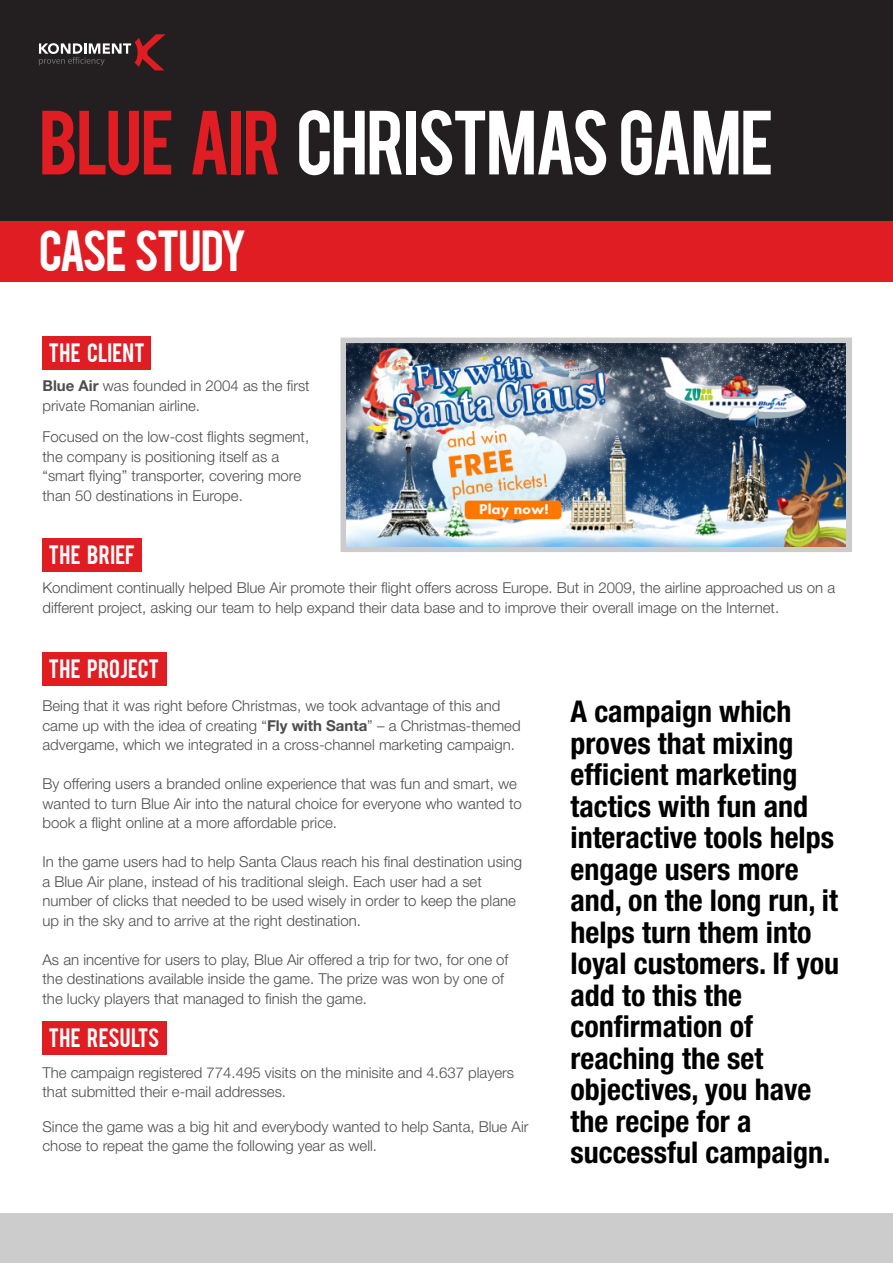
<style>
.page{position:relative;width:893px;height:1263px;background:#fff}
.page>*{position:absolute;margin:0;border:0;box-sizing:border-box;transform-origin:0 0}
.t1{font:71.4px "Bebas";letter-spacing:-.03em;color:#fff}
.t2{font:45.6px "Bebas";letter-spacing:-.05em;color:#fff}
.t3{font:700 condensed 30px/31.5px "Helvetica Neue LT Pro";color:#000}
.t4{font:20.85px "Bebas";letter-spacing:.005em;color:#fff}
.t5{font:300 15px/19.5px "Helvetica Neue LT Pro";color:#4d4d4d}
.s1{color:#e01d22}
.s2{font-weight:700}
</style>
<div class="page">
<div style="left:0;top:220px;width:892px;height:62px;background:#e01d22"></div>
<div style="left:0;top:0;width:892px;height:220px;background:#231f20"></div>
<svg style="left:39px;top:34px;width:127px;height:36px"></svg>
<div style="left:42px;top:336px;width:108px;height:33px;background:#e01d22"></div>
<div style="left:340px;top:338px;width:512px;height:214px;border:12px solid #ccc"></div>
<img style="left:347px;top:344px;width:499px;height:202px">
<div style="left:42px;top:538px;width:99px;height:34px;background:#e01d22"></div>
<div style="left:42px;top:652px;width:124px;height:34px;background:#e01d22"></div>
<div style="left:42px;top:1022px;width:124px;height:33px;background:#e01d22"></div>
<div style="left:0;top:1214px;width:892px;height:49px;background:#ccc"></div>
<h1 class="t1" style="left:39px;top:91px;width:736px"><span class="s1">BLUE AIR</span> CHRISTMAS GAME</h1>
<h2 class="t2" style="left:39px;top:217px;width:210px">CASE STUDY</h2>
<h3 class="t4" style="left:49px;top:337px;width:98px">THE CLIENT</h3>
<p class="t5" style="left:43px;top:376px;width:269px"><span class="s2">Blue Air</span> was founded in 2004 as the first private Romanian airline.</p>
<p class="t5" style="left:43px;top:427px;width:268px">Focused on the low-cost flights segment, the company is positioning itself as a “smart flying” transporter, covering more than 50 destinations in Europe.</p>
<h3 class="t4" style="left:49px;top:540px;width:88px">THE BRIEF</h3>
<p class="t5" style="left:43px;top:578px;width:794px">Kondiment continually helped Blue Air promote their flight offers across Europe. But in 2009, the airline approached us on a different project, asking our team to help expand their data base and to improve their overall image on the Internet.</p>
<h3 class="t4" style="left:49px;top:654px;width:112px">THE PROJECT</h3>
<p class="t5" style="left:43px;top:696px;width:480px">Being that it was right before Christmas, we took advantage of this and came up with the idea of creating “<span class="s2">Fly with Santa</span>” – a Christmas-themed advergame, which we integrated in a cross-channel marketing campaign.</p>
<p class="t5" style="left:43px;top:774px;width:481px">By offering users a branded online experience that was fun and smart, we wanted to turn Blue Air into the natural choice for everyone who wanted to book a flight online at a more affordable price.</p>
<p class="t5" style="left:43px;top:852px;width:481px">In the game users had to help Santa Claus reach his final destination using a Blue Air plane, instead of his traditional sleigh. Each user had a set number of clicks that needed to be used wisely in order to keep the plane up in the sky and to arrive at the right destination.</p>
<p class="t5" style="left:43px;top:949px;width:468px">As an incentive for users to play, Blue Air offered a trip for two, for one of the destinations available inside the game. The prize was won by one of the lucky players that managed to finish the game.</p>
<h3 class="t4" style="left:49px;top:1023px;width:112px">THE RESULTS</h3>
<p class="t5" style="left:43px;top:1062px;width:473px">The campaign registered 774.495 visits on the minisite and 4.637 players that submitted their e-mail addresses.</p>
<p class="t5" style="left:43px;top:1116px;width:487px">Since the game was a big hit and everybody wanted to help Santa, Blue Air chose to repeat the game the following year as well.</p>
<p class="t3" style="left:570px;top:695px;width:270px">A campaign which proves that mixing efficient marketing tactics with fun and interactive tools helps engage users more and, on the long run, it helps turn them into loyal customers. If you add to this the confirmation of reaching the set objectives, you have the recipe for a successful campaign.</p>
</div>
